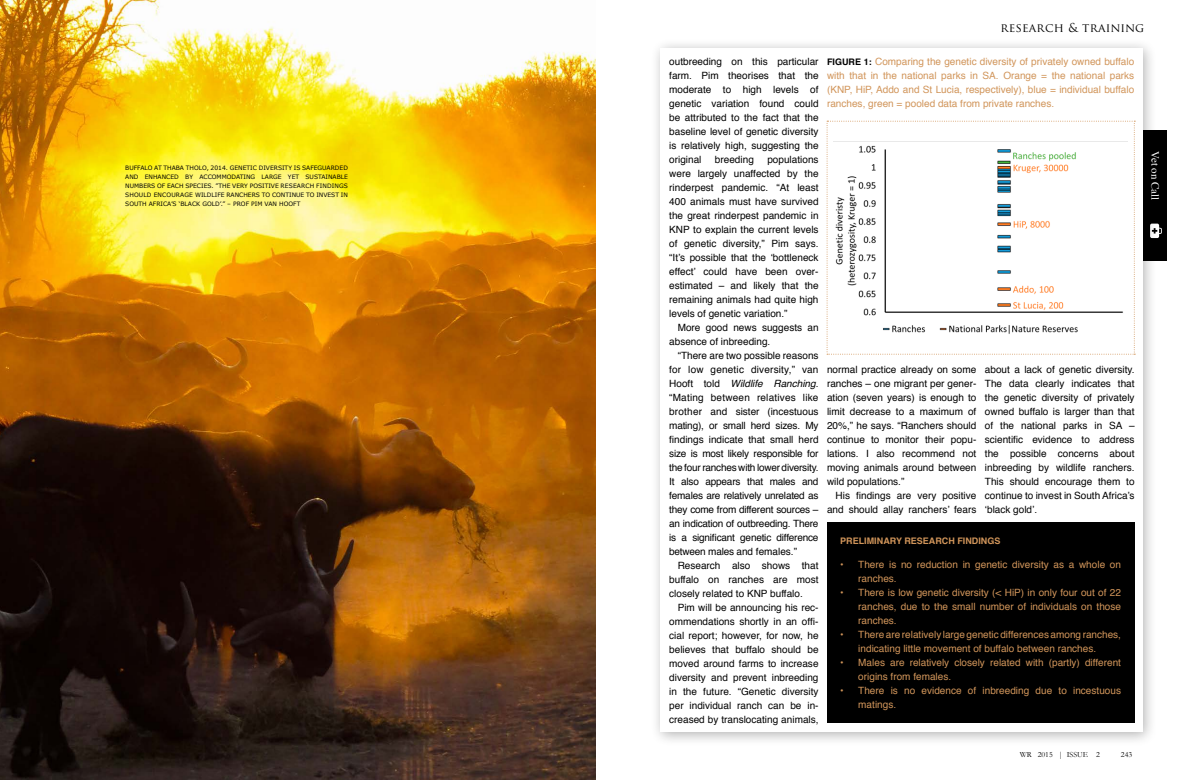
<style>
.page{position:relative;width:1191px;height:780px;background:#fff}
.page>*{position:absolute;margin:0;border:0;box-sizing:border-box;transform-origin:0 0}
.t1{font:12px "Trajan Pro";letter-spacing:.02em;color:#000}
.t2{font:11px "Times";color:#fff}
.t3{font:10px/14px "Helvetica";color:#000;text-align:justify}
.t4{font:10px/14px "Helvetica";color:#d1955a}
.t5{font:700 9px "Helvetica";color:#d1955a}
.t6{font:8px "Garamond";color:#000}
.t7{font:6px/9px "Verdana";color:#000;text-align:justify}
.s1{font-style:italic}
.s2{font-weight:700;font-size:9px;color:#000}
</style>
<div class="page">
<div style="left:1142px;top:130px;width:25px;height:130px;background:#000"></div>
<svg style="left:1157px;top:223px;width:4px;height:15px"></svg>
<div style="left:650px;top:38px;width:507px;height:708px;background:#000;opacity:.3"></div>
<div style="left:660px;top:48px;width:482px;height:683px;background:#fff"></div>
<div style="left:827px;top:522px;width:307px;height:200px;background:#000"></div>
<img style="left:0;top:0;width:595px;height:780px">
<svg style="left:826px;top:121px;width:309px;height:234px"></svg>
<p class="t7" style="left:125px;top:163px;width:224px">BUFFALO AT THABA THOLO, 2014. GENETIC DIVERSITY IS SAFEGUARDED AND ENHANCED BY ACCOMMODATING LARGE YET SUSTAINABLE NUMBERS OF EACH SPECIES. ”THE VERY POSITIVE RESEARCH FINDINGS SHOULD ENCOURAGE WILDLIFE RANCHERS TO CONTINUE TO INVEST IN SOUTH AFRICA’S ‘BLACK GOLD’.” – PROF PIM VAN HOOFT</p>
<p class="t1" style="left:1000px;top:20px;width:145px">RESEARCH &amp; TRAINING</p>
<p class="t3" style="left:669px;top:54px;width:151px">outbreeding on this particular farm. Pim theorises that the moderate to high levels of genetic variation found could be attributed to the fact that the baseline level of genetic diversity is relatively high, suggesting the original</p>
<p class="t3" style="left:715px;top:152px;width:40px">breeding</p>
<p class="t3" style="left:669px;top:152px;width:151px;text-indent:98px">populations were largely unaffected by the rinderpest pandemic. “At least 400 animals must have survived the great rinderpest pandemic in KNP to explain the current levels of genetic diversity,” Pim says. “It’s possible that the ‘bottleneck effect’ could have been over&shy;estimated – and likely that the remaining animals had quite high levels of genetic variation.”</p>
<p class="t3" style="left:669px;top:320px;width:151px;text-indent:8px">More good news suggests an absence of inbreeding.</p>
<p class="t3" style="left:669px;top:348px;width:151px;text-indent:8px">“There are two possible reasons for low genetic diversity,” van Hooft told <span class="s1">Wildlife Ranching</span>. “Mating between relatives like brother and sister (incestuous mating), or small herd sizes. My findings indicate that small herd size is most likely responsible for the four ranches with lower diversity.<br>It also appears that males and females are relatively unrelated as they come from different sources – an indication of outbreeding. There is a significant genetic difference between males and females.”</p>
<p class="t3" style="left:669px;top:558px;width:151px;text-indent:8px">Research also shows that buffalo on ranches are most closely related to KNP buffalo.</p>
<p class="t3" style="left:669px;top:600px;width:151px;text-indent:8px">Pim will be announcing his rec&shy;ommendations shortly in an offi&shy;cial report; however, for now, he believes that buffalo should be moved around farms to increase diversity and prevent inbreeding in the future. “Genetic diversity per individual ranch can be in&shy;creased by translocating animals,</p>
<p class="t4" style="left:827px;top:54px;width:309px;text-align:justify"><span class="s2">FIGURE 1:</span> Comparing the genetic diversity of privately owned buffalo with that in the national parks in SA. Orange = the national parks (KNP, HiP, Addo and St Lucia, respectively), blue = individual buffalo ranches, green = pooled data from private ranches.</p>
<p class="t3" style="left:985px;top:363px;width:151px">about a lack of genetic diversity.<br>The data clearly indicates that the genetic diversity of privately owned buffalo is larger than that of the national parks in SA – scientific evidence to address the possible concerns about inbreeding by wildlife ranchers.<br>This should encourage them to continue to invest in South Africa’s ‘black gold’.</p>
<p class="t5" style="left:840px;top:534px;width:162px">PRELIMINARY RESEARCH FINDINGS</p>
<p class="t4" style="left:858px;top:558px;width:264px;text-indent:-18px">• There is no reduction in genetic diversity as a whole on ranches.</p>
<p class="t4" style="left:858px;top:586px;width:264px;text-align:justify;text-indent:-18px">• There is low genetic diversity (&lt; HiP) in only four out of 22 ranches, due to the small number of individuals on those ranches.</p>
<p class="t4" style="left:858px;top:628px;width:264px;text-indent:-18px">• There are relatively large genetic differences among ranches, indicating little movement of buffalo between ranches.</p>
<p class="t4" style="left:858px;top:656px;width:264px;text-indent:-18px">• Males are relatively closely related with (partly) different origins from females.</p>
<p class="t4" style="left:858px;top:684px;width:264px;text-indent:-18px">• There is no evidence of inbreeding due to incestuous matings.</p>
<p class="t3" style="left:827px;top:363px;width:151px">normal practice already on some ranches – one migrant per gener&shy;ation (seven years) is enough to limit decrease to a maximum of 20%,” he says. “Ranchers should continue to monitor their popu&shy;lations. I also recommend not moving animals around between wild populations.”</p>
<p class="t3" style="left:827px;top:489px;width:151px;text-align:right">His findings are very positive and should allay ranchers’ fears</p>
<p class="t2" style="left:1165px;top:151px;width:51px;rotate:90deg">Vet on Call</p>
<p class="t6" style="left:1019px;top:749px;width:82px">WR 2015 | ISSUE 2</p>
<p class="t6" style="left:1121px;top:749px;width:13px">243</p>
</div>
